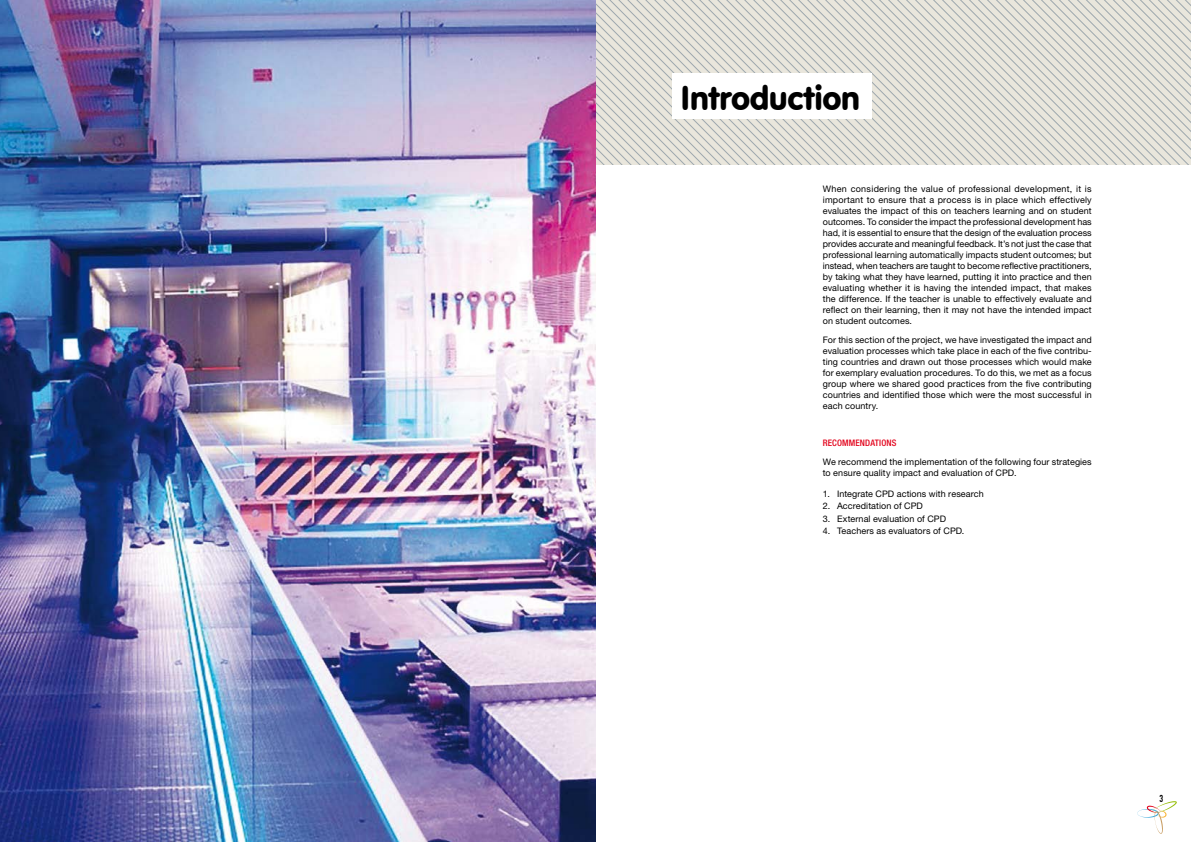
<style>
.page{position:relative;width:1191px;height:842px;background:#fff}
.page>*{position:absolute;margin:0;border:0;box-sizing:border-box;transform-origin:0 0}
.t1{font:33px "VAG Rounded BT";letter-spacing:-.02em;color:#000}
.t2{font:10px "DIN Engschrift Std";color:#000}
.t3{font:9px/11px "Helvetica Neue LT Std";letter-spacing:.01em;color:#000;text-align:justify}
.t4{font:500 condensed 9px "Helvetica Neue LT Std";letter-spacing:.015em;color:#e2001a}
</style>
<div class="page">
<svg style="left:1137px;top:801px;width:39px;height:33px"></svg>
<svg style="left:595px;top:0;width:596px;height:165px;background:#dcdbd4"></svg>
<div style="left:672px;top:74px;width:200px;height:45px;background:#fff"></div>
<img style="left:0;top:0;width:595px;height:842px">
<h1 class="t1" style="left:680px;top:77px;width:181px">Introduction</h1>
<p class="t3" style="left:823px;top:183px;width:270px">When considering the value of professional development, it is important to ensure that a process is in place which effectively evaluates the impact of this on teachers learning and on student outcomes. To consider the impact the professional development has had, it is essential to ensure that the design of the evaluation process provides accurate and meaningful feedback. It’s not just the case that professional learning automatically impacts student outcomes; but instead, when teachers are taught to become reflective practitioners, by taking what they have learned, putting it into practice and then evaluating whether it is having the intended impact, that makes the difference. If the teacher is unable to effectively evaluate and reflect on their learning, then it may not have the intended impact on student outcomes.</p>
<p class="t3" style="left:823px;top:334px;width:270px">For this section of the project, we have investigated the impact and evaluation processes which take place in each of the five contribu&shy;ting countries and drawn out those processes which would make for exemplary evaluation procedures. To do this, we met as a focus group where we shared good practices from the five contributing countries and identified those which were the most successful in each country.</p>
<p class="t4" style="left:823px;top:437px;width:75px">RECOMMENDATIONS</p>
<p class="t3" style="left:823px;top:456px;width:270px">We recommend the implementation of the following four strategies to ensure quality impact and evaluation of CPD.</p>
<p class="t3" style="left:823px;top:488px;width:162px">1. Integrate CPD actions with research</p>
<p class="t3" style="left:823px;top:501px;width:101px">2. Accreditation of CPD</p>
<p class="t3" style="left:823px;top:513px;width:125px">3. External evaluation of CPD</p>
<p class="t3" style="left:823px;top:525px;width:143px">4. Teachers as evaluators of CPD.</p>
<p class="t2" style="left:1159px;top:793px;width:5px">3</p>
</div>
